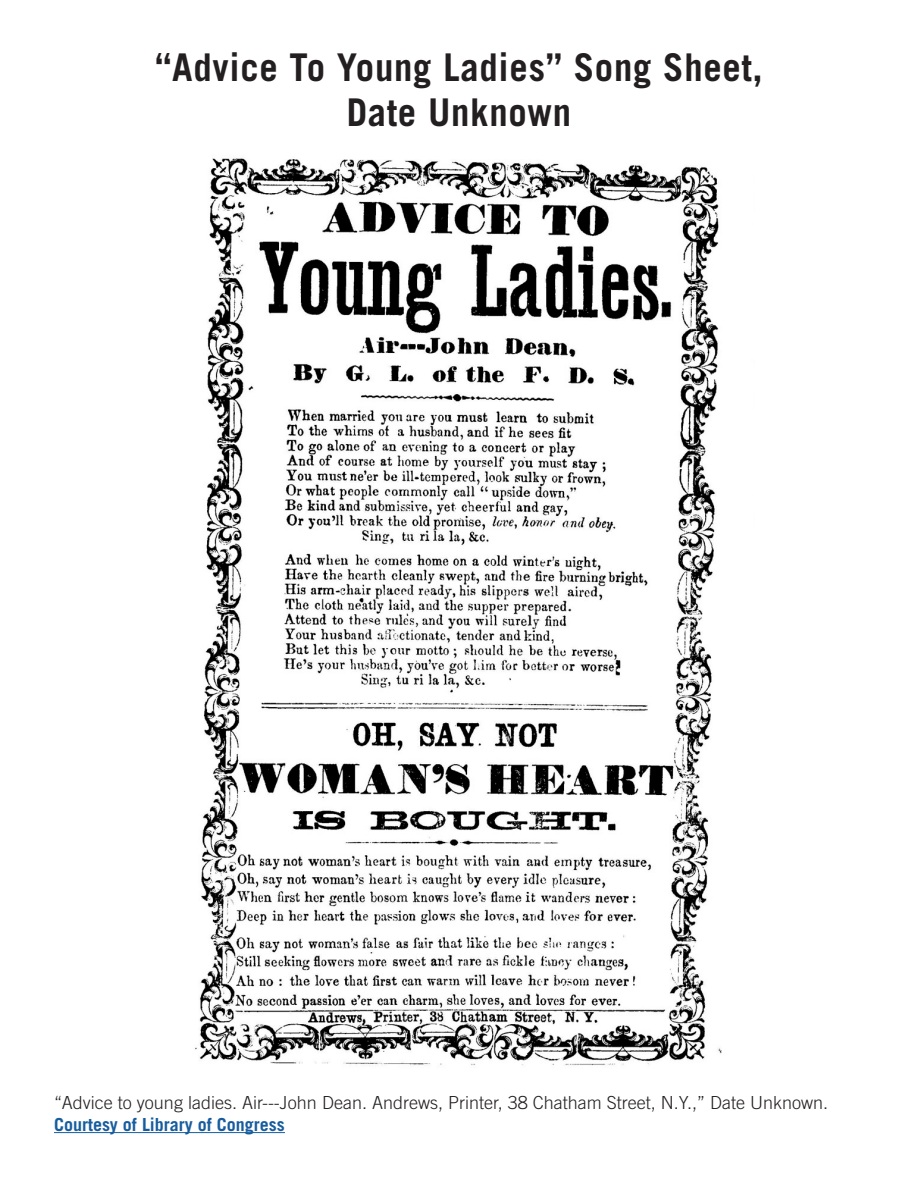
<style>
.page{position:relative;width:918px;height:1188px;background:#fff}
.page>*{position:absolute;margin:0;border:0;box-sizing:border-box;transform-origin:0 0}
.t1{font:700 38.25px/45px "Trade Gothic LT Std";letter-spacing:.02em;color:#231f20;text-align:center;scale:.96 1}
.t2{font:300 18px "Trade Gothic LT Std";color:#231f20}
.t3{font:700 18px "Trade Gothic LT Std";color:#175d9e}
</style>
<div class="page">
<hr style="left:54px;top:1132px;width:231px;height:1px;background:#175d9e">
<img style="left:195px;top:158px;width:527px;height:908px">
<p class="t1" style="left:155px;top:44px;width:635px">“Advice To Young Ladies” Song Sheet,<br>Date Unknown</p>
<p class="t2" style="left:54px;top:1092px;width:776px">“Advice to young ladies. Air---John Dean. Andrews, Printer, 38 Chatham Street, N.Y.,” Date Unknown.</p>
<h4 class="t3" style="left:54px;top:1113px;width:232px">Courtesy of Library of Congress</h4>
</div>
